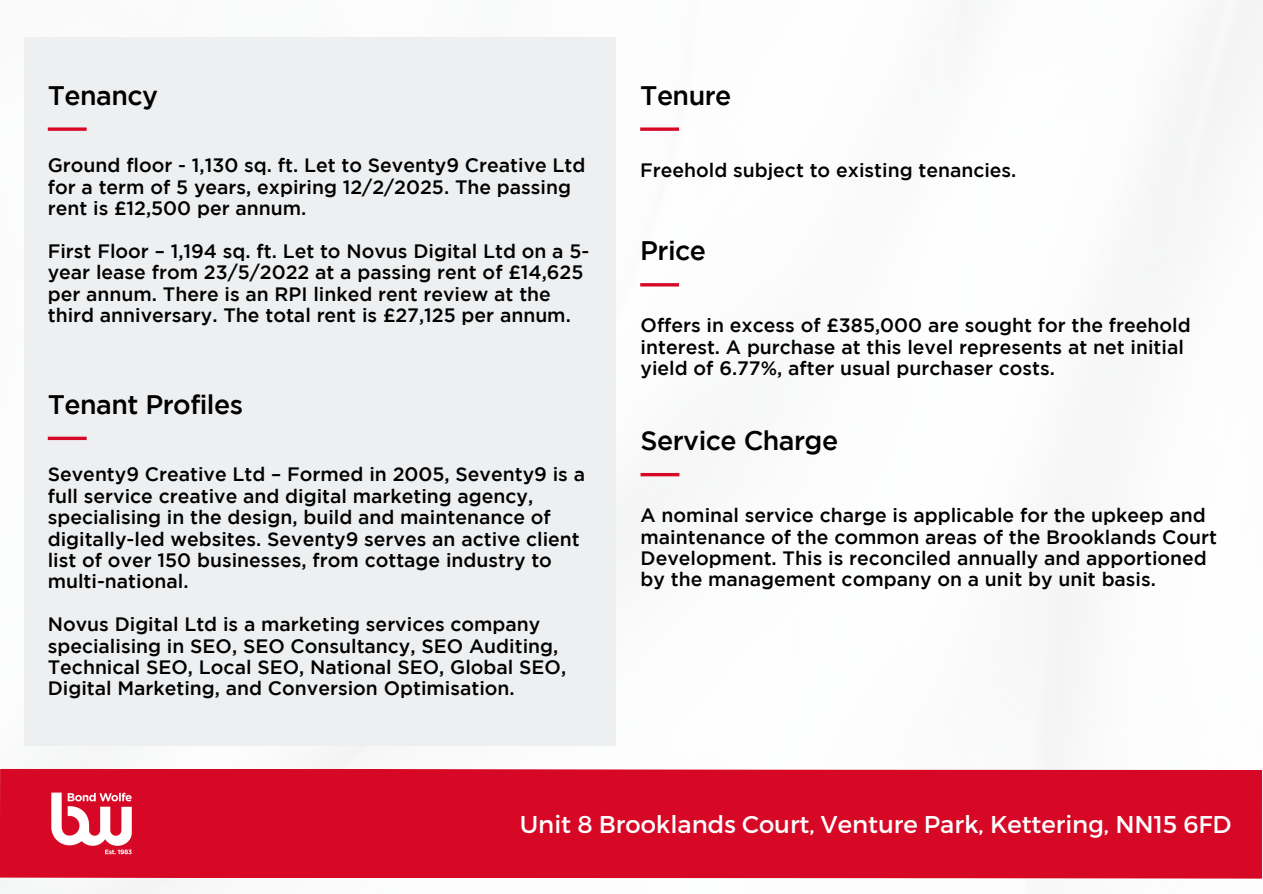
<style>
.page{position:relative;width:1263px;height:894px;background:#fff}
.page>*{position:absolute;margin:0;border:0;box-sizing:border-box;transform-origin:0 0}
.t1{font:500 26.7px "Gotham";letter-spacing:-.02em;color:#000}
.t2{font:24.3px "Montserrat";color:#fff}
.t3{font:500 19.35px/21.3px "Gotham";color:#000}
</style>
<div class="page">
<img style="left:0;top:0;width:1263px;height:893px">
<div style="left:0;top:768px;width:1262px;height:110px;background:#d70826"></div>
<img style="left:48px;top:787px;width:87px;height:72px">
<div style="left:25px;top:38px;width:591px;height:708px;background:#edeff1"></div>
<svg style="left:48px;top:127px;width:39px;height:4px"></svg>
<svg style="left:48px;top:436px;width:39px;height:4px"></svg>
<hr style="left:640px;top:283px;width:39px;height:3px;background:#d70826">
<svg style="left:640px;top:127px;width:39px;height:4px"></svg>
<hr style="left:641px;top:473px;width:38px;height:3px;background:#d70826">
<p class="t1" style="left:48px;top:85px;width:112px">Tenancy</p>
<p class="t3" style="left:48px;top:156px;width:539px">Ground floor - 1,130 sq. ft. Let to Seventy9 Creative Ltd for a term of 5 years, expiring 12/2/2025. The passing rent is £12,500 per annum.</p>
<p class="t3" style="left:48px;top:241px;width:543px">First Floor – 1,194 sq. ft. Let to Novus Digital Ltd on a 5- year lease from 23/5/2022 at a passing rent of £14,625 per annum. There is an RPI linked rent review at the third anniversary. The total rent is £27,125 per annum.</p>
<p class="t1" style="left:48px;top:394px;width:197px">Tenant Profiles</p>
<p class="t3" style="left:48px;top:465px;width:539px">Seventy9 Creative Ltd – Formed in 2005, Seventy9 is a full service creative and digital marketing agency, specialising in the design, build and maintenance of digitally-led websites. Seventy9 serves an active client list of over 150 businesses, from cottage industry to multi-national.</p>
<p class="t3" style="left:48px;top:614px;width:520px">Novus Digital Ltd is a marketing services company specialising in SEO, SEO Consultancy, SEO Auditing, Technical SEO, Local SEO, National SEO, Global SEO, Digital Marketing, and Conversion Optimisation.</p>
<p class="t1" style="left:640px;top:85px;width:93px">Tenure</p>
<p class="t3" style="left:640px;top:160px;width:378px">Freehold subject to existing tenancies.</p>
<p class="t1" style="left:640px;top:241px;width:67px">Price</p>
<p class="t3" style="left:641px;top:316px;width:552px">Offers in excess of £385,000 are sought for the freehold interest. A purchase at this level represents at net initial yield of 6.77%, after usual purchaser costs.</p>
<p class="t1" style="left:641px;top:430px;width:199px">Service Charge</p>
<p class="t3" style="left:641px;top:506px;width:578px">A nominal service charge is applicable for the upkeep and maintenance of the common areas of the Brooklands Court Development. This is reconciled annually and apportioned by the management company on a unit by unit basis.</p>
<p class="t2" style="left:520px;top:808px;width:713px">Unit 8 Brooklands Court, Venture Park, Kettering, NN15 6FD</p>
</div>
